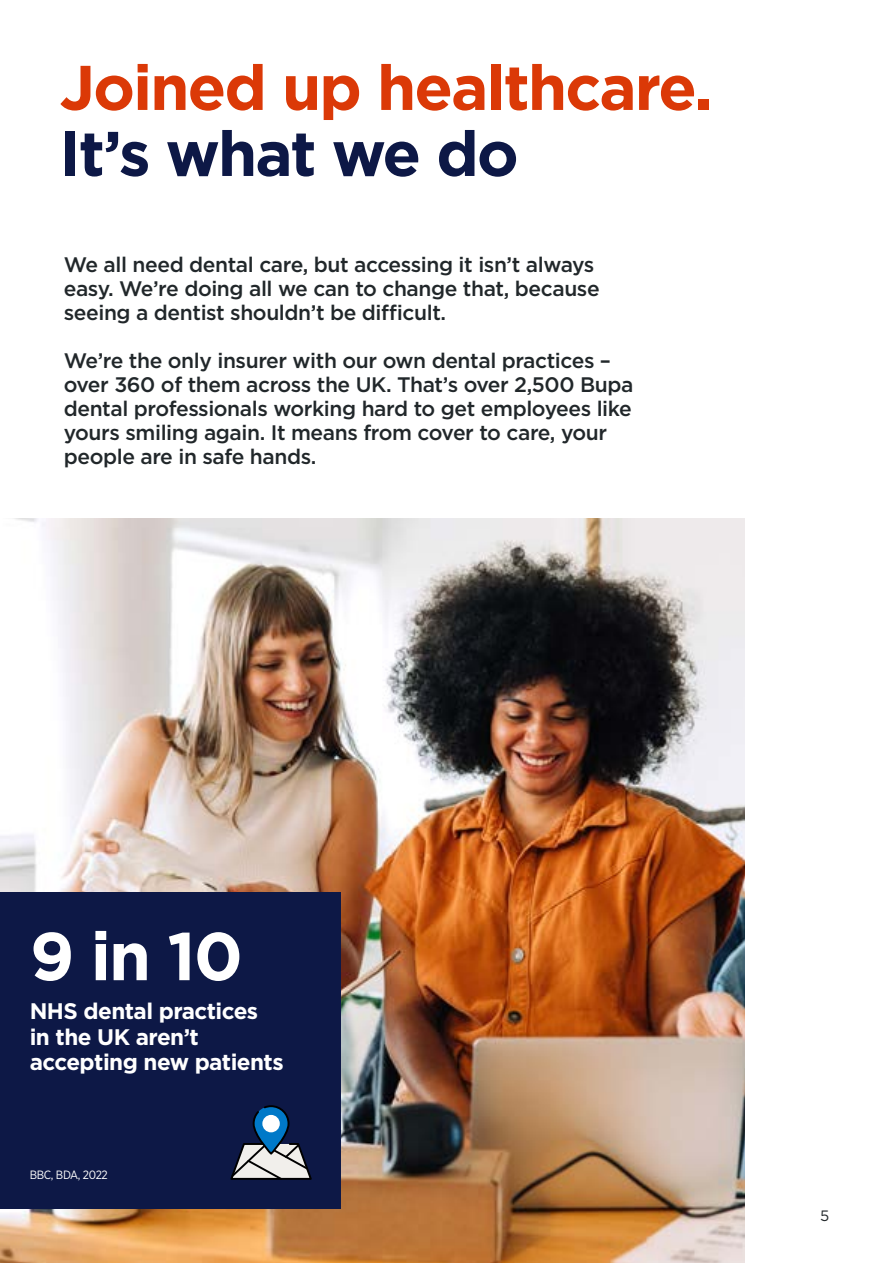
<style>
.page{position:relative;width:893px;height:1263px;background:#fff}
.page>*{position:absolute;margin:0;border:0;box-sizing:border-box;transform-origin:0 0}
.t1{font:700 67.5px "Gotham";color:#fff}
.t2{font:700 63px "Gotham";letter-spacing:-.03em;color:#db3907}
.t3{font:700 63px "Gotham";letter-spacing:-.03em;color:#0d1846}
.t4{font:700 22.5px/25.5px "Gotham";letter-spacing:-.025em;color:#fff}
.t5{font:500 21px/24px "Gotham";letter-spacing:-.02em;color:#21272a}
.t6{font:15px "Gotham";color:#21272a}
.t7{font:12px "Gotham Narrow";letter-spacing:-.03em;color:#fff}
</style>
<div class="page">
<img style="left:0;top:518px;width:745px;height:745px">
<div style="left:0;top:892px;width:340px;height:317px;background:#0d1846"></div>
<svg style="left:230px;top:1105px;width:82px;height:75px"></svg>
<div style="left:262px;top:1115px;width:18px;height:17px;background:#fff;border-radius:50%"></div>
<p class="t2" style="left:60px;top:46px;width:654px">Joined up healthcare.</p>
<p class="t3" style="left:60px;top:112px;width:461px">It’s what we do</p>
<p class="t5" style="left:64px;top:252px;width:537px">We all need dental care, but accessing it isn’t always easy. We’re doing all we can to change that, because seeing a dentist shouldn’t be difficult.</p>
<p class="t5" style="left:64px;top:348px;width:571px">We’re the only insurer with our own dental practices – over 360 of them across the UK. That’s over 2,500 Bupa dental professionals working hard to get employees like yours smiling again. It means from cover to care, your people are in safe hands.</p>
<p class="t1" style="left:30px;top:911px;width:215px">9 in 10</p>
<p class="t4" style="left:30px;top:998px;width:255px">NHS dental practices in the UK aren’t accepting new patients</p>
<p class="t7" style="left:30px;top:1167px;width:80px">BBC, BDA, 2022</p>
<p class="t6" style="left:820px;top:1206px;width:11px">5</p>
</div>
